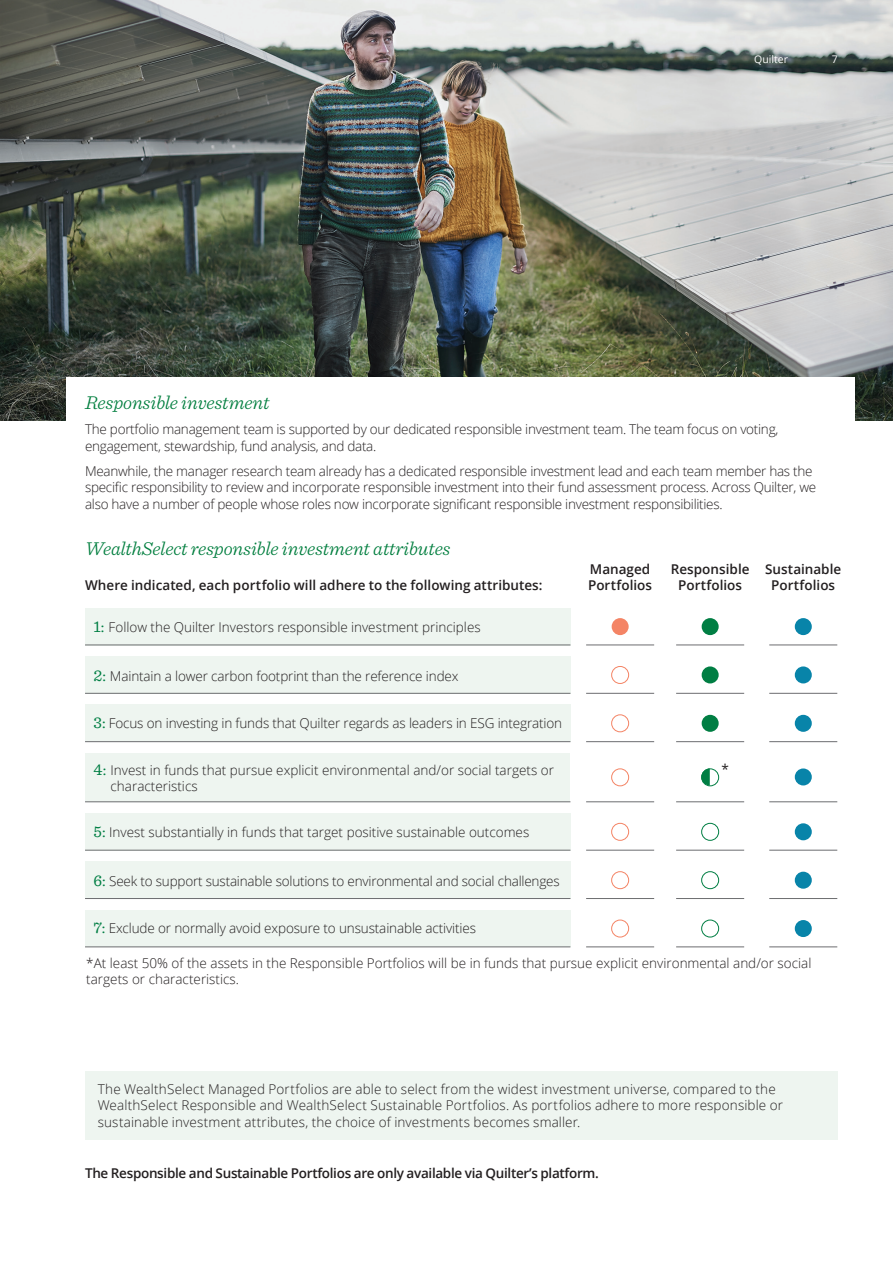
<style>
.page{position:relative;width:893px;height:1263px;background:#fff}
.page>*{position:absolute;margin:0;border:0;box-sizing:border-box;transform-origin:0 0}
.Income_-_Green_Subhead{font:italic 300 19.5px "Sentinel";letter-spacing:-.005em;color:#007e3e}
.QI_Body_copy{font:300 13.5px/16.5px "Open Sans";color:#231f20}
.QI_Body_Copy{font:300 13.5px/16.5px "Open Sans";letter-spacing:-.02em;color:#231f20}
.QI_Body_Heads{font:300 13.5px/16.5px "Open Sans";color:#231f20}
.QI_Body_Headers_2{font:600 13.5px/16.5px "Open Sans";color:#231f20;text-align:center}
.Body_Heads{font:600 13.5px "Open Sans";letter-spacing:-.025em;color:#231f20}
.QI_Body_copy-2{font:13.5px "Open Sans";color:#231f20}
.t1{font:10.5px "Open Sans";color:#fff}
.s1{font-family:"Sentinel";font-weight:400;font-size:16.5px;color:#007e43}
</style>
<div class="page">
<img style="left:0;top:0;width:893px;height:420px">
<div style="left:67px;top:377px;width:788px;height:149px;background:#fff"></div>
<div style="left:85px;top:1071px;width:752px;height:69px;background:#eef5f0"></div>
<div style="left:85px;top:608px;width:486px;height:37px;background:#eef5f0"></div>
<div style="left:85px;top:656px;width:486px;height:37px;background:#eef5f0"></div>
<div style="left:85px;top:705px;width:486px;height:37px;background:#eef5f0"></div>
<div style="left:85px;top:753px;width:485px;height:49px;background:#eef5f0"></div>
<hr style="left:85px;top:801px;width:485px;height:1px;background:#6c6d70">
<hr style="left:586px;top:801px;width:68px;height:1px;background:#6c6d70">
<hr style="left:676px;top:801px;width:68px;height:1px;background:#6c6d70">
<hr style="left:769px;top:801px;width:68px;height:1px;background:#6c6d70">
<div style="left:701px;top:768px;width:18px;height:18px;border:1px solid #007e43;border-radius:50%"></div>
<svg style="left:701px;top:768px;width:9px;height:17px"></svg>
<div style="left:795px;top:768px;width:17px;height:17px;background:#0884a9;border-radius:50%"></div>
<div style="left:611px;top:768px;width:18px;height:18px;border:1px solid #f48465;border-radius:50%"></div>
<div style="left:85px;top:813px;width:486px;height:37px;background:#eef5f0"></div>
<div style="left:85px;top:862px;width:486px;height:37px;background:#eef5f0"></div>
<div style="left:85px;top:910px;width:486px;height:37px;background:#eef5f0"></div>
<hr style="left:85px;top:645px;width:485px;height:1px;background:#6c6d70">
<hr style="left:586px;top:645px;width:68px;height:1px;background:#6c6d70">
<hr style="left:676px;top:645px;width:68px;height:1px;background:#6c6d70">
<hr style="left:769px;top:645px;width:68px;height:1px;background:#6c6d70">
<div style="left:795px;top:618px;width:17px;height:17px;background:#0884a9;border-radius:50%"></div>
<div style="left:702px;top:618px;width:17px;height:17px;background:#007e43;border-radius:50%"></div>
<div style="left:612px;top:618px;width:17px;height:17px;background:#f48465;border-radius:50%"></div>
<hr style="left:85px;top:693px;width:485px;height:1px;background:#6c6d70">
<hr style="left:85px;top:741px;width:485px;height:1px;background:#6c6d70">
<hr style="left:586px;top:693px;width:68px;height:1px;background:#6c6d70">
<hr style="left:676px;top:693px;width:68px;height:1px;background:#6c6d70">
<hr style="left:769px;top:693px;width:68px;height:1px;background:#6c6d70">
<div style="left:795px;top:666px;width:17px;height:17px;background:#0884a9;border-radius:50%"></div>
<div style="left:702px;top:666px;width:17px;height:17px;background:#007e43;border-radius:50%"></div>
<div style="left:611px;top:666px;width:18px;height:18px;border:1px solid #f48465;border-radius:50%"></div>
<hr style="left:85px;top:850px;width:485px;height:1px;background:#6c6d70">
<hr style="left:586px;top:741px;width:68px;height:1px;background:#6c6d70">
<hr style="left:676px;top:741px;width:68px;height:1px;background:#6c6d70">
<hr style="left:769px;top:741px;width:68px;height:1px;background:#6c6d70">
<div style="left:795px;top:715px;width:17px;height:17px;background:#0884a9;border-radius:50%"></div>
<div style="left:702px;top:715px;width:17px;height:17px;background:#007e43;border-radius:50%"></div>
<div style="left:611px;top:714px;width:18px;height:18px;border:1px solid #f48465;border-radius:50%"></div>
<hr style="left:586px;top:850px;width:68px;height:1px;background:#6c6d70">
<hr style="left:676px;top:850px;width:68px;height:1px;background:#6c6d70">
<hr style="left:769px;top:850px;width:68px;height:1px;background:#6c6d70">
<div style="left:701px;top:823px;width:18px;height:18px;border:1px solid #007e43;border-radius:50%"></div>
<div style="left:611px;top:823px;width:18px;height:18px;border:1px solid #f48465;border-radius:50%"></div>
<div style="left:795px;top:823px;width:17px;height:17px;background:#0884a9;border-radius:50%"></div>
<hr style="left:85px;top:898px;width:485px;height:1px;background:#6c6d70">
<hr style="left:586px;top:898px;width:68px;height:1px;background:#6c6d70">
<hr style="left:676px;top:898px;width:68px;height:1px;background:#6c6d70">
<hr style="left:769px;top:898px;width:68px;height:1px;background:#6c6d70">
<div style="left:611px;top:871px;width:18px;height:18px;border:1px solid #f48465;border-radius:50%"></div>
<div style="left:701px;top:871px;width:18px;height:18px;border:1px solid #007e43;border-radius:50%"></div>
<div style="left:795px;top:872px;width:17px;height:17px;background:#0884a9;border-radius:50%"></div>
<div style="left:611px;top:920px;width:18px;height:17px;border:1px solid #f48465;border-radius:50%"></div>
<div style="left:701px;top:920px;width:18px;height:17px;border:1px solid #007e43;border-radius:50%"></div>
<div style="left:795px;top:920px;width:17px;height:17px;background:#0884a9;border-radius:50%"></div>
<hr style="left:85px;top:947px;width:485px;height:1px;background:#6c6d70">
<hr style="left:586px;top:947px;width:68px;height:1px;background:#6c6d70">
<hr style="left:676px;top:947px;width:68px;height:1px;background:#6c6d70">
<hr style="left:769px;top:947px;width:68px;height:1px;background:#6c6d70">
<p class="t1" style="left:754px;top:52px;width:35px">Quilter</p>
<p class="t1" style="left:832px;top:52px;width:8px">7</p>
<p class="Income_-_Green_Subhead" style="left:85px;top:388px;width:186px">Responsible investment</p>
<p class="QI_Body_Copy" style="left:85px;top:421px;width:695px">The portfolio management team is supported by our dedicated responsible investment team. The team focus on voting, engagement, stewardship, fund analysis, and data.</p>
<p class="QI_Body_Copy" style="left:85px;top:462px;width:733px">Meanwhile, the manager research team already has a dedicated responsible investment lead and each team member has the specific responsibility to review and incorporate responsible investment into their fund assessment process. Across Quilter, we also have a number of people whose roles now incorporate significant responsible investment responsibilities.</p>
<p class="Income_-_Green_Subhead" style="left:85px;top:534px;width:367px">WealthSelect responsible investment attributes</p>
<p class="QI_Body_Headers_2" style="left:85px;top:577px;width:459px">Where indicated, each portfolio will adhere to the following attributes:</p>
<p class="QI_Body_copy" style="left:94px;top:619px;width:389px"><span class="s1">1:</span> Follow the Quilter Investors responsible investment principles</p>
<p class="QI_Body_copy" style="left:94px;top:667px;width:367px"><span class="s1">2:</span> Maintain a lower carbon footprint than the reference index</p>
<p class="QI_Body_copy" style="left:94px;top:714px;width:470px"><span class="s1">3:</span> Focus on investing in funds that Quilter regards as leaders in ESG integration</p>
<p class="QI_Body_copy" style="left:111px;top:761px;width:445px;text-indent:-17px"><span class="s1">4:</span> Invest in funds that pursue explicit environmental and/or social targets or characteristics</p>
<p class="QI_Body_copy" style="left:94px;top:824px;width:437px"><span class="s1">5:</span> Invest substantially in funds that target positive sustainable outcomes</p>
<p class="QI_Body_copy" style="left:94px;top:872px;width:468px"><span class="s1">6:</span> Seek to support sustainable solutions to environmental and social challenges</p>
<p class="QI_Body_copy" style="left:94px;top:919px;width:384px"><span class="s1">7:</span> Exclude or normally avoid exposure to unsustainable activities</p>
<p class="QI_Body_Headers_2" style="left:588px;top:560px;width:65px;text-align:left">Managed<br>Portfolios</p>
<p class="QI_Body_Headers_2" style="left:671px;top:560px;width:80px">Responsible<br>Portfolios</p>
<p class="QI_Body_Headers_2" style="left:765px;top:560px;width:78px">Sustainable<br>Portfolios</p>
<p class="QI_Body_copy-2" style="left:722px;top:759px;width:9px">*</p>
<p class="QI_Body_Heads" style="left:86px;top:954px;width:727px">*At least 50% of the assets in the Responsible Portfolios will be in funds that pursue explicit environmental and/or social targets or characteristics.</p>
<p class="QI_Body_copy" style="left:98px;top:1080px;width:687px">The WealthSelect Managed Portfolios are able to select from the widest investment universe, compared to the<br>WealthSelect Responsible and WealthSelect Sustainable Portfolios. As portfolios adhere to more responsible or sustainable investment attributes, the choice of investments becomes smaller.</p>
<p class="Body_Heads" style="left:85px;top:1164px;width:515px">The Responsible and Sustainable Portfolios are only available via Quilter’s platform.</p>
</div>
